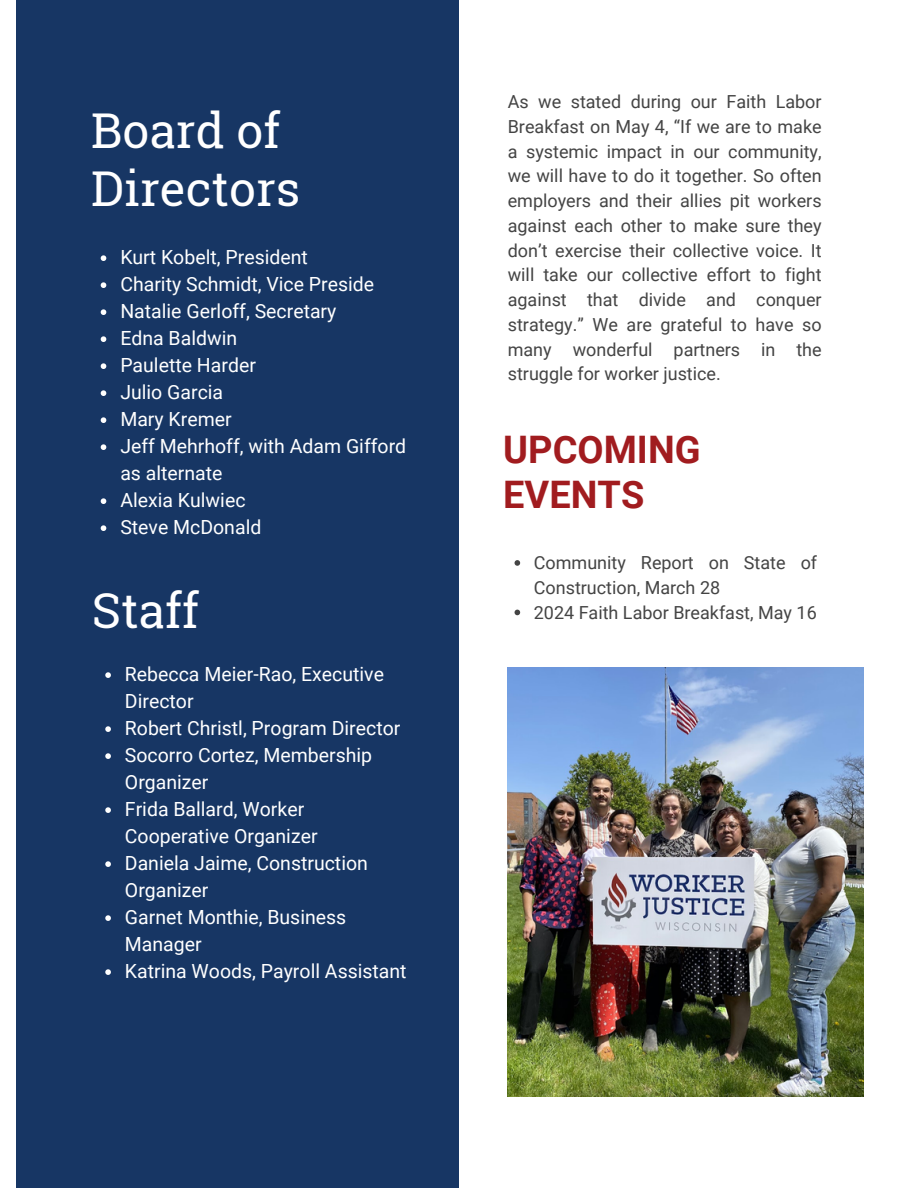
<style>
.page{position:relative;width:918px;height:1188px;background:#fff}
.page>*{position:absolute;margin:0;border:0;box-sizing:border-box;transform-origin:0 0}
.t1{font:48px/57.3px "Roboto Slab";color:#fff}
.t2{font:700 37.95px/44.8px "Roboto";color:#a11c1f}
.t3{font:19.5px/27px "Roboto";color:#fff}
.t4{font:18px/24.8px "Roboto";color:#444;text-align:justify}
</style>
<div class="page">
<div style="left:16px;top:0;width:443px;height:1188px;background:#173664"></div>
<img style="left:508px;top:667px;width:355px;height:429px">
<svg style="left:101px;top:255px;width:5px;height:6px"></svg>
<svg style="left:101px;top:282px;width:5px;height:6px"></svg>
<svg style="left:101px;top:309px;width:5px;height:6px"></svg>
<svg style="left:101px;top:336px;width:5px;height:6px"></svg>
<svg style="left:101px;top:363px;width:5px;height:6px"></svg>
<svg style="left:101px;top:390px;width:5px;height:6px"></svg>
<svg style="left:101px;top:417px;width:5px;height:6px"></svg>
<svg style="left:101px;top:444px;width:5px;height:6px"></svg>
<svg style="left:101px;top:498px;width:5px;height:6px"></svg>
<svg style="left:101px;top:525px;width:5px;height:6px"></svg>
<svg style="left:105px;top:672px;width:6px;height:6px"></svg>
<svg style="left:105px;top:726px;width:6px;height:6px"></svg>
<svg style="left:105px;top:753px;width:6px;height:6px"></svg>
<svg style="left:105px;top:807px;width:6px;height:6px"></svg>
<svg style="left:105px;top:861px;width:6px;height:6px"></svg>
<svg style="left:105px;top:915px;width:6px;height:6px"></svg>
<svg style="left:105px;top:969px;width:6px;height:6px"></svg>
<svg style="left:515px;top:560px;width:5px;height:6px"></svg>
<svg style="left:515px;top:610px;width:5px;height:5px"></svg>
<h1 class="t1" style="left:91px;top:101px;width:211px">Board of<br>Directors</h1>
<p class="t3" style="left:120px;top:244px;width:287px">Kurt Kobelt, President<br>Charity Schmidt, Vice Preside<br>Natalie Gerloff, Secretary<br>Edna Baldwin<br>Paulette Harder<br>Julio Garcia<br>Mary Kremer<br>Jeff Mehrhoff, with Adam Gifford as alternate<br>Alexia Kulwiec<br>Steve McDonald</p>
<h1 class="t1" style="left:92px;top:580px;width:109px">Staff</h1>
<p class="t3" style="left:125px;top:661px;width:283px">Rebecca Meier-Rao, Executive<br>Director<br>Robert Christl, Program Director<br>Socorro Cortez, Membership<br>Organizer<br>Frida Ballard, Worker<br>Cooperative Organizer<br>Daniela Jaime, Construction<br>Organizer<br>Garnet Monthie, Business<br>Manager<br>Katrina Woods, Payroll Assistant</p>
<p class="t4" style="left:508px;top:89px;width:315px">As we stated during our Faith Labor Breakfast on May 4, “If we are to make a systemic impact in our community, we will have to do it together. So often employers and their allies pit workers against each other to make sure they don’t exercise their collective voice. It will take our collective effort to fight against that divide and conquer strategy.” We are grateful to have so many wonderful partners in the struggle for worker justice.</p>
<h2 class="t2" style="left:503px;top:428px;width:199px">UPCOMING<br>EVENTS</h2>
<p class="t4" style="left:534px;top:551px;width:285px;text-align:left">Community Report on State of<br>Construction, March 28<br>2024 Faith Labor Breakfast, May 16</p>
</div>
